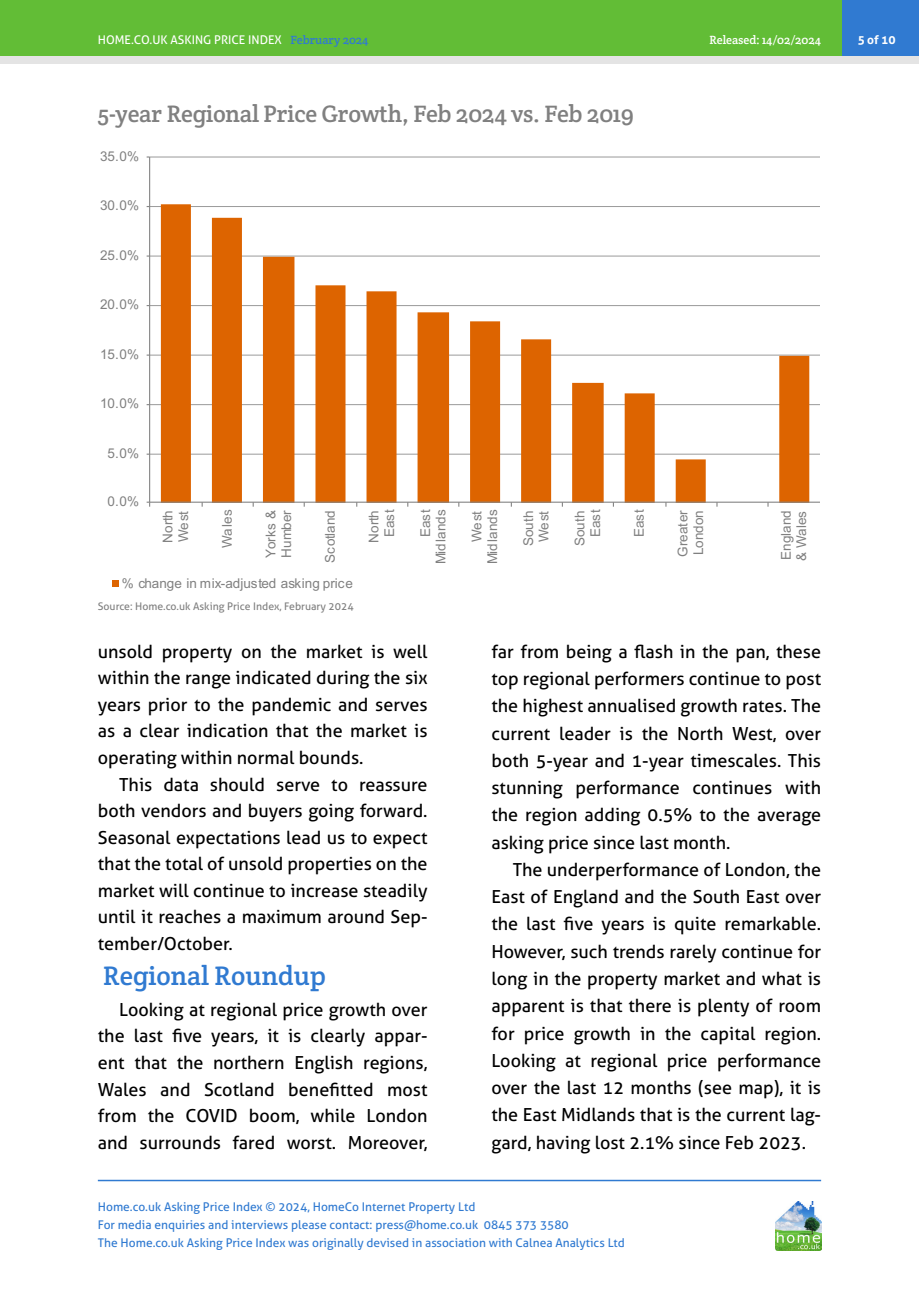
<style>
.page{position:relative;width:919px;height:1289px;background:#fff}
.page>*{position:absolute;margin:0;border:0;box-sizing:border-box;transform-origin:0 0}
.HAPI_Sub_subhead{font:27px "Crete Round";color:#307ad1}
.HAPI_graphic_title{font:24px "Crete Round";letter-spacing:-.01em;color:#808080}
.HAPI_body{font:18px/27.3px "Aller";color:#000;text-align:justify}
.t1{font:13.5px/15.5px "Arial";color:#808080}
.t2{font:12px/18px "Aller";color:#307ad1}
.t3{font:12px "Aller";color:#fff}
.t4{font:12px "Crete Round";color:#fff}
.t5{font:700 12px "Aller";color:#fff}
.HAPI_Source{font:10.5px "Aller";color:#808080}
.s1{font-family:"Crete Round";color:#307ad1}
</style>
<div class="page">
<hr style="left:98px;top:1179px;width:723px;height:2px;background:#307ad1">
<div style="left:0;top:0;width:918px;height:64px;background:#e4e4e4"></div>
<div style="left:0;top:0;width:918px;height:55px;background:#62bd36"></div>
<img style="left:775px;top:1201px;width:46px;height:49px">
<div style="left:842px;top:0;width:76px;height:55px;background:#307ad1"></div>
<hr style="left:150px;top:454px;width:669px;height:1px;background:#808080;opacity:.8">
<hr style="left:150px;top:404px;width:669px;height:1px;background:#808080;opacity:.8">
<hr style="left:150px;top:355px;width:669px;height:1px;background:#c0c0c0">
<hr style="left:150px;top:305px;width:669px;height:1px;background:#a2a2a2">
<hr style="left:150px;top:256px;width:669px;height:1px;background:#808080;opacity:.8">
<hr style="left:150px;top:206px;width:669px;height:1px;background:#9d9d9d">
<hr style="left:150px;top:157px;width:669px;height:1px;background:#cacaca">
<svg style="left:161px;top:204px;width:648px;height:297px"></svg>
<hr style="left:149px;top:157px;width:1px;height:345px;background:#868686">
<hr style="left:150px;top:501px;width:669px;height:2px;background:#868686">
<svg style="left:113px;top:581px;width:6px;height:6px"></svg>
<p class="t3" style="left:98px;top:32px;width:272px">HOME.CO.UK ASKING PRICE INDEX <span class="s1">February 2024</span></p>
<p class="t4" style="left:709px;top:32px;width:113px">Released: 14/02/2024</p>
<p class="t5" style="left:857px;top:32px;width:39px">5 of 10</p>
<p class="HAPI_graphic_title" style="left:98px;top:98px;width:537px">5-year Regional Price Growth, Feb 2024 vs. Feb 2019</p>
<p class="t1" style="left:100px;top:148px;width:41px">35.0%</p>
<p class="t1" style="left:100px;top:198px;width:41px">30.0%</p>
<p class="t1" style="left:100px;top:247px;width:41px">25.0%</p>
<p class="t1" style="left:100px;top:297px;width:41px">20.0%</p>
<p class="t1" style="left:100px;top:346px;width:41px">15.0%</p>
<p class="t1" style="left:100px;top:396px;width:41px">10.0%</p>
<p class="t1" style="left:108px;top:445px;width:33px">5.0%</p>
<p class="t1" style="left:108px;top:493px;width:33px">0.0%</p>
<p class="t1" style="left:160px;top:543px;width:35px;rotate:-90deg">North<br>We st</p>
<p class="t1" style="left:219px;top:548px;width:40px;rotate:-90deg">Wales</p>
<p class="t1" style="left:263px;top:558px;width:50px;rotate:-90deg">Yorks &amp;<br>Humber</p>
<p class="t1" style="left:322px;top:563px;width:54px;rotate:-90deg">Scotland</p>
<p class="t1" style="left:366px;top:543px;width:35px;text-align:center;rotate:-90deg">North<br>East</p>
<p class="t1" style="left:417px;top:564px;width:56px;text-align:right;rotate:-90deg">East<br>Midlands</p>
<p class="t1" style="left:469px;top:564px;width:56px;text-align:right;rotate:-90deg">We st<br>Midlands</p>
<p class="t1" style="left:520px;top:546px;width:38px;text-align:center;rotate:-90deg">South<br>We st</p>
<p class="t1" style="left:572px;top:546px;width:38px;text-align:right;rotate:-90deg">South<br>East</p>
<p class="t1" style="left:631px;top:537px;width:29px;rotate:-90deg">East</p>
<p class="t1" style="left:675px;top:557px;width:48px;rotate:-90deg">Greater<br>London</p>
<p class="t1" style="left:778px;top:561px;width:53px;rotate:-90deg">England &amp; Wales</p>
<p class="t1" style="left:122px;top:576px;width:233px">% change in mix-adjusted asking price</p>
<p class="HAPI_Source" style="left:98px;top:599px;width:257px">Source: Home.co.uk Asking Price Index, February 2024</p>
<p class="HAPI_body" style="left:98px;top:638px;width:331px;line-height:26.5px">unsold property on the market is well within the range indicated during the six years prior to the pandemic and serves as a clear indication that the market is operating within normal bounds.</p>
<p class="HAPI_body" style="left:98px;top:770px;width:331px;line-height:26.5px;text-indent:21px">This data should serve to reassure both vendors and buyers going forward.<br>Seasonal expectations lead us to expect that the total of unsold properties on the market will continue to increase steadily until it reaches a maximum around Sep&shy;tember/October.</p>
<p class="HAPI_Sub_subhead" style="left:103px;top:958px;width:224px">Regional Roundup</p>
<p class="HAPI_body" style="left:98px;top:996px;width:331px;line-height:26.5px;text-indent:21px">Looking at regional price growth over the last five years, it is clearly appar&shy;ent that the northern English regions, Wales and Scotland benefitted most from the COVID boom, while London and surrounds fared worst. Moreover,</p>
<p class="HAPI_body" style="left:491px;top:637px;width:331px">far from being a flash in the pan, these top regional performers continue to post the highest annualised growth rates. The current leader is the North West, over both 5-year and 1-year timescales. This stunning performance continues with the region adding 0.5% to the average asking price since last month.</p>
<p class="HAPI_body" style="left:491px;top:855px;width:331px;text-indent:21px">The underperformance of London, the East of England and the South East over the last five years is quite remarkable.<br>However, such trends rarely continue for long in the property market and what is apparent is that there is plenty of room for price growth in the capital region.<br>Looking at regional price performance over the last 12 months (see map), it is the East Midlands that is the current lag&shy;gard, having lost 2.1% since Feb 2023.</p>
<p class="t2" style="left:98px;top:1197px;width:528px">Home.co.uk Asking Price Index © 2024, HomeCo Internet Property Ltd<br>For media enquiries and interviews please contact: press@home.co.uk 0845 373 3580<br>The Home.co.uk Asking Price Index was originally devised in association with Calnea Analytics Ltd</p>
</div>
